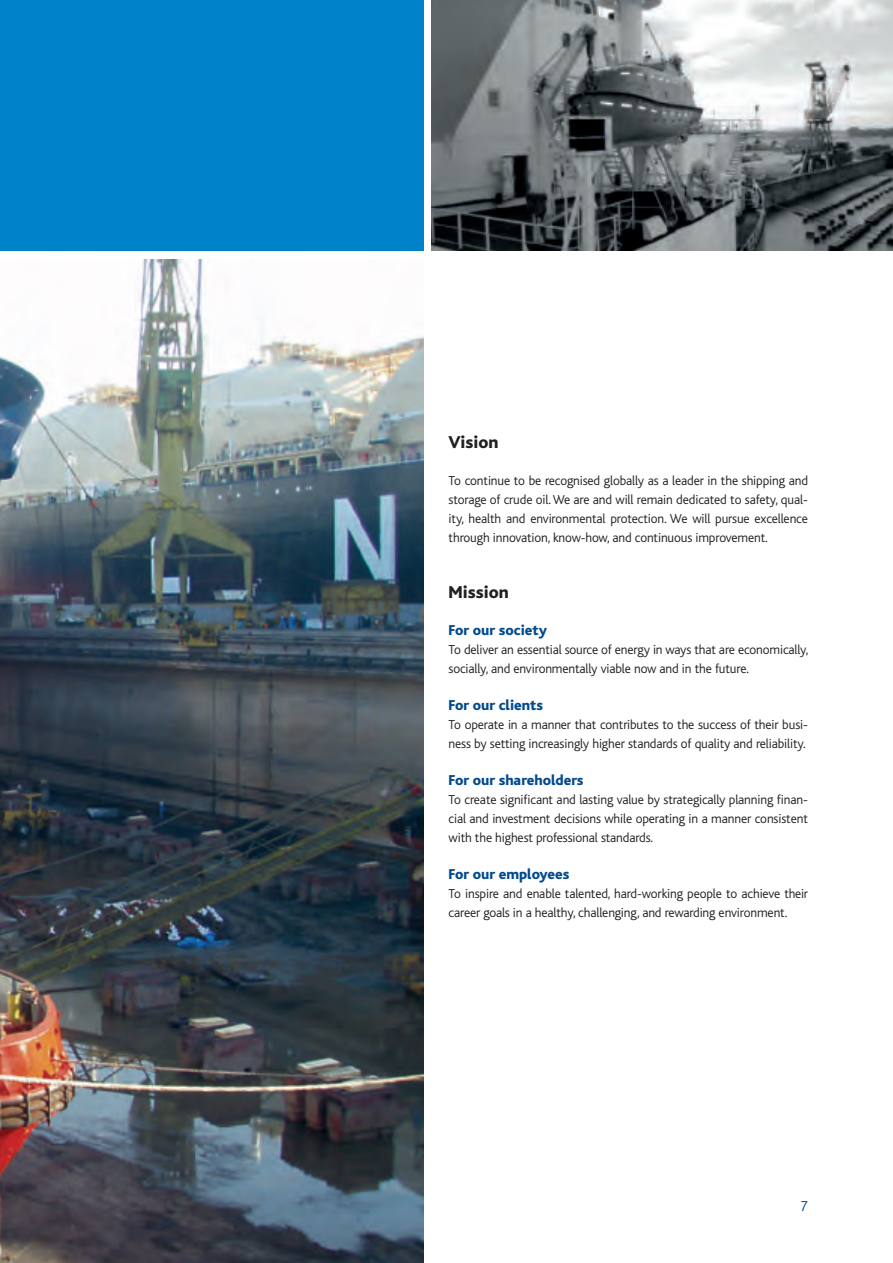
<style>
.page{position:relative;width:893px;height:1263px;background:#fff}
.page>*{position:absolute;margin:0;border:0;box-sizing:border-box;transform-origin:0 0}
.t1{font:800 18px "Bliss";color:#231f20}
.t2{font:800 15px "Bliss";color:#004a8d}
.t3{font:300 15px "Bliss";color:#004a8d}
.t4{font:300 13.5px/18.8px "Bliss";letter-spacing:-.01em;color:#231f20}
</style>
<div class="page">
<img style="left:0;top:259px;width:423px;height:1004px">
<div style="left:0;top:0;width:423px;height:251px;background:#0082c8"></div>
<img style="left:432px;top:0;width:461px;height:251px">
<h1 class="t1" style="left:449px;top:433px;width:51px">Vision</h1>
<p class="t4" style="left:449px;top:472px;width:361px;text-align:justify">To continue to be recognised globally as a leader in the shipping and storage of crude oil. We are and will remain dedicated to safety, qual&shy;ity, health and environmental protection. We will pursue excellence through innovation, know-how, and continuous improvement.</p>
<h1 class="t1" style="left:449px;top:583px;width:62px">Mission</h1>
<p class="t2" style="left:449px;top:623px;width:100px">For our society</p>
<p class="t4" style="left:449px;top:640px;width:361px">To deliver an essential source of energy in ways that are economically, socially, and environmentally viable now and in the future.</p>
<p class="t2" style="left:449px;top:698px;width:96px">For our clients</p>
<p class="t4" style="left:449px;top:715px;width:361px">To operate in a manner that contributes to the success of their busi&shy;ness by setting increasingly higher standards of quality and reliability.</p>
<p class="t2" style="left:449px;top:773px;width:137px">For our shareholders</p>
<p class="t4" style="left:449px;top:790px;width:361px;text-align:justify">To create significant and lasting value by strategically planning finan&shy;cial and investment decisions while operating in a manner consistent with the highest professional standards.</p>
<p class="t2" style="left:449px;top:866px;width:123px">For our employees</p>
<p class="t4" style="left:449px;top:884px;width:361px">To inspire and enable talented, hard-working people to achieve their career goals in a healthy, challenging, and rewarding environment.</p>
<p class="t3" style="left:800px;top:1198px;width:9px">7</p>
</div>
